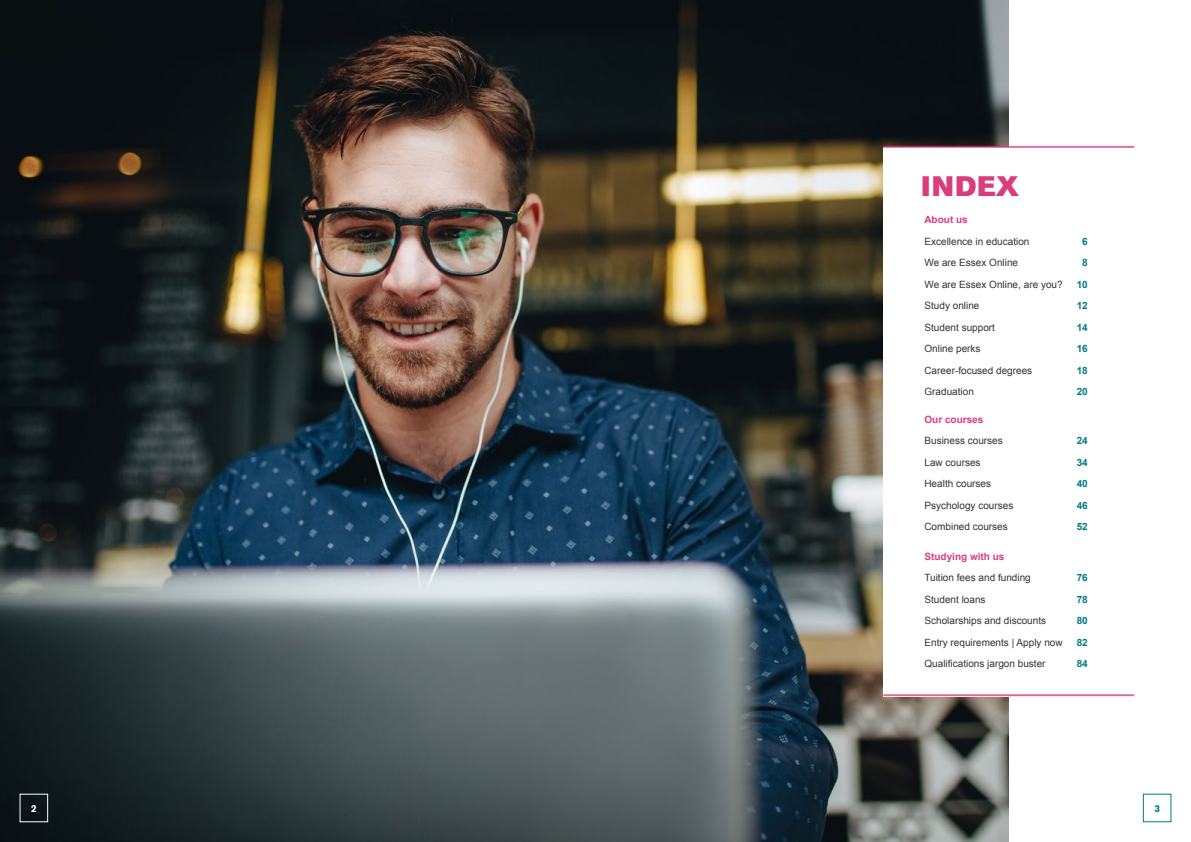
<style>
.page{position:relative;width:1191px;height:842px;background:#fff}
.page>*{position:absolute;margin:0;border:0;box-sizing:border-box;transform-origin:0 0}
.t1{font:28px "Akzidenz Grotesk BE Super";letter-spacing:.045em;color:#da3d7e}
.body{font:10px "Arial";color:#333}
.body-2{font:700 10px "Arial";color:#007a87}
.body-3{font:700 10px "Arial";color:#da3d7e}
.t2{font:700 10px "Akzidenz Grotesk BE";color:#fff}
.t3{font:700 10px "Akzidenz Grotesk BE";color:#007a87}
</style>
<div class="page">
<img style="left:0;top:0;width:1008px;height:842px">
<div style="left:883px;top:147px;width:251px;height:549px;background:#fff"></div>
<hr style="left:883px;top:146px;width:251px;height:2px;background:#da3d7e">
<hr style="left:883px;top:694px;width:251px;height:2px;background:#da3d7e">
<p class="t1" style="left:921px;top:170px;width:99px">INDEX</p>
<p class="body-3" style="left:924px;top:213px;width:45px">About us</p>
<p class="body" style="left:924px;top:235px;width:107px">Excellence in education</p>
<p class="body-2" style="left:1082px;top:235px;width:7px">6</p>
<p class="body" style="left:924px;top:256px;width:95px">We are Essex Online</p>
<p class="body-2" style="left:1082px;top:256px;width:7px">8</p>
<p class="body" style="left:924px;top:278px;width:140px">We are Essex Online, are you?</p>
<p class="body-2" style="left:1076px;top:278px;width:13px">10</p>
<p class="body" style="left:924px;top:299px;width:57px">Study online</p>
<p class="body-2" style="left:1076px;top:299px;width:13px">12</p>
<p class="body" style="left:924px;top:321px;width:72px">Student support</p>
<p class="body-2" style="left:1076px;top:321px;width:13px">14</p>
<p class="body" style="left:924px;top:342px;width:58px">Online perks</p>
<p class="body-2" style="left:1076px;top:342px;width:13px">16</p>
<p class="body" style="left:924px;top:364px;width:109px">Career-focused degrees</p>
<p class="body-2" style="left:1076px;top:364px;width:13px">18</p>
<p class="body" style="left:924px;top:385px;width:51px">Graduation</p>
<p class="body-2" style="left:1076px;top:385px;width:13px">20</p>
<p class="body-3" style="left:924px;top:413px;width:60px">Our courses</p>
<p class="body" style="left:924px;top:434px;width:80px">Business courses</p>
<p class="body-2" style="left:1076px;top:434px;width:13px">24</p>
<p class="body" style="left:924px;top:456px;width:58px">Law courses</p>
<p class="body-2" style="left:1076px;top:456px;width:13px">34</p>
<p class="body" style="left:924px;top:477px;width:68px">Health courses</p>
<p class="body-2" style="left:1076px;top:477px;width:13px">40</p>
<p class="body" style="left:924px;top:499px;width:90px">Psychology courses</p>
<p class="body-2" style="left:1076px;top:499px;width:13px">46</p>
<p class="body" style="left:924px;top:520px;width:85px">Combined courses</p>
<p class="body-2" style="left:1076px;top:520px;width:13px">52</p>
<p class="body-3" style="left:924px;top:550px;width:82px">Studying with us</p>
<p class="body" style="left:924px;top:571px;width:108px">Tuition fees and funding</p>
<p class="body-2" style="left:1076px;top:571px;width:13px">76</p>
<p class="body" style="left:924px;top:593px;width:63px">Student loans</p>
<p class="body-2" style="left:1076px;top:593px;width:13px">78</p>
<p class="body" style="left:924px;top:614px;width:123px">Scholarships and discounts</p>
<p class="body-2" style="left:1076px;top:614px;width:13px">80</p>
<p class="body" style="left:924px;top:636px;width:140px">Entry requirements | Apply now</p>
<p class="body-2" style="left:1076px;top:636px;width:13px">82</p>
<p class="body" style="left:924px;top:657px;width:123px">Qualifications jargon buster</p>
<p class="body-2" style="left:1076px;top:657px;width:13px">84</p>
<p class="t2" style="left:31px;top:802px;width:7px">2</p>
<p class="t3" style="left:1154px;top:802px;width:7px">3</p>
</div>
